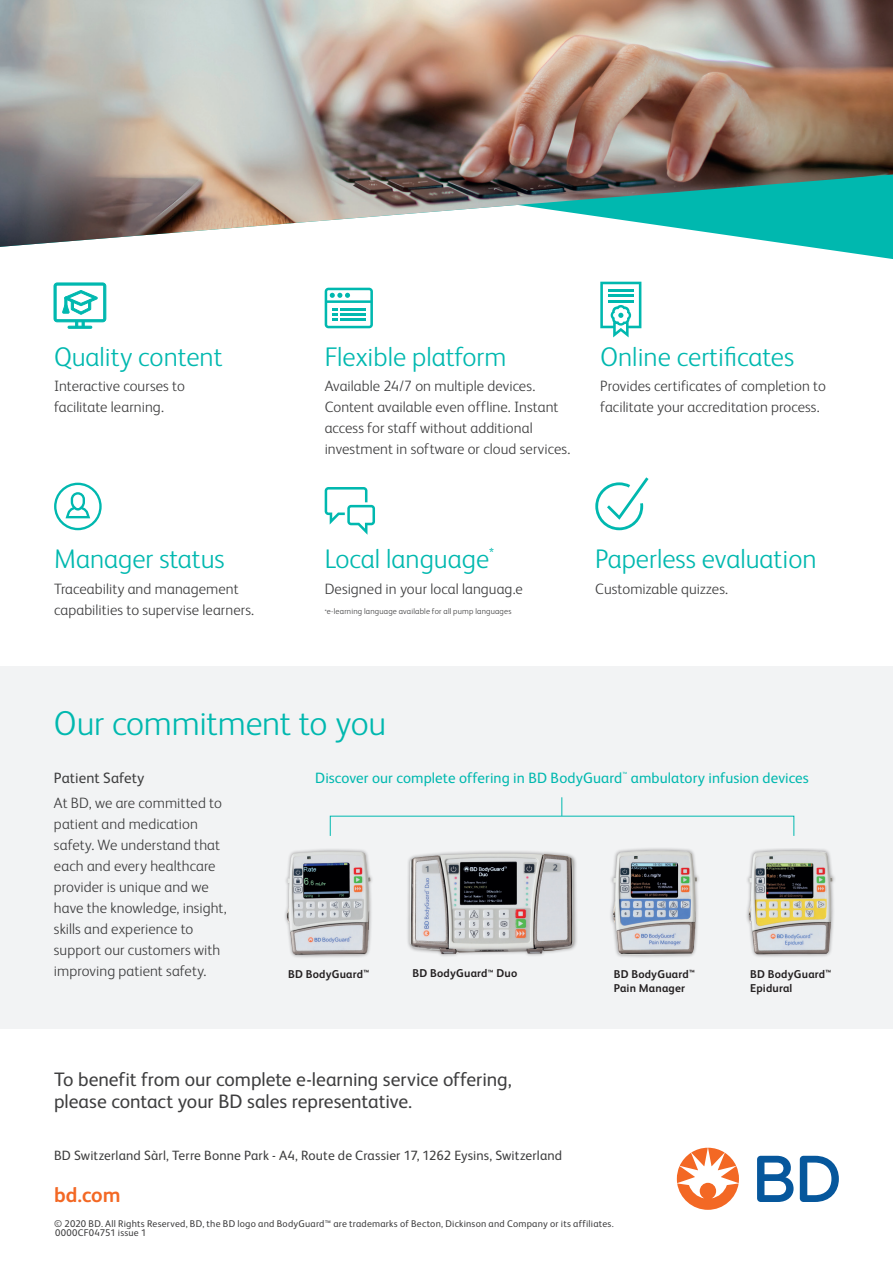
<style>
.page{position:relative;width:893px;height:1263px;background:#fff}
.page>*{position:absolute;margin:0;border:0;box-sizing:border-box;transform-origin:0 0}
.Subhead_option_1_FS{font:300 34.5px "FS Albert Pro";letter-spacing:-.005em;color:#00b8af}
.CYAN_sub_header_V2_M{font:300 27px "FS Albert";color:#00b8af}
.Website_FS_Albert_Bo{font:700 21px "FS Albert Pro";color:#f36824}
.Subhead_option_2_FS{font:19.5px/22.5px "FS Albert Pro";letter-spacing:-.005em;color:#3e3e3f}
.Body_copy_option_1_F{font:300 15px/21px "FS Albert Pro";letter-spacing:.005em;color:#3e3e3f}
.Subhead_option_3_FS{font:300 15px/21px "FS Albert Pro";letter-spacing:.005em;color:#3e3e3f}
.Subhead_option_1_FS-2{font:15px "FS Albert Pro";letter-spacing:.005em;color:#00b8af}
.Subhead_option_3_FS-2{font:15px "FS Albert Pro";letter-spacing:.005em;color:#3e3e3f}
.Address_Albert_Regul{font:13.5px "FS Albert Pro";letter-spacing:.01em;color:#3e3e3f}
.Subhead_body_copy_FS{font:700 11.4px/14.2px "FS Albert Pro";letter-spacing:.02em;color:#231f20}
.Copyright_Albert_Reg{font:9.75px "FS Albert Pro";letter-spacing:.02em;color:#3e3e3f}
.Body_copy_option_1_F-2{font:300 8.25px "FS Albert Pro";letter-spacing:.025em;color:#3e3e3f}
.s1{font-size:6.45px}
</style>
<div class="page">
<svg style="left:757px;top:1156px;width:82px;height:46px"></svg>
<svg style="left:677px;top:1148px;width:62px;height:62px"></svg>
<div style="left:0;top:666px;width:893px;height:362px;background:#f2f3f4"></div>
<div style="left:283px;top:848px;width:91px;height:111px;background:#231f20;opacity:.4"></div>
<img style="left:286px;top:851px;width:85px;height:104px">
<div style="left:406px;top:850px;width:171px;height:108px;background:#231f20;opacity:.4"></div>
<img style="left:409px;top:853px;width:165px;height:101px">
<div style="left:745px;top:848px;width:91px;height:110px;background:#231f20;opacity:.4"></div>
<img style="left:749px;top:851px;width:84px;height:104px">
<div style="left:609px;top:847px;width:92px;height:112px;background:#231f20;opacity:.4"></div>
<img style="left:613px;top:851px;width:84px;height:104px">
<svg style="left:562px;top:797px;width:1px;height:19px"></svg>
<img style="left:0;top:0;width:893px;height:247px">
<div style="left:68px;top:326px;width:24px;height:3px;border:1px solid #00b8af"></div>
<svg style="left:54px;top:282px;width:52px;height:45px"></svg>
<svg style="left:325px;top:487px;width:50px;height:48px"></svg>
<svg style="left:54px;top:483px;width:48px;height:47px"></svg>
<svg style="left:595px;top:477px;width:53px;height:53px"></svg>
<svg style="left:325px;top:288px;width:48px;height:40px"></svg>
<svg style="left:600px;top:282px;width:41px;height:55px"></svg>
<hr style="left:608px;top:289px;width:26px;height:3px;background:#00b8af">
<hr style="left:608px;top:295px;width:26px;height:2px;background:#00b8af">
<hr style="left:608px;top:300px;width:26px;height:2px;background:#00b8af">
<p class="CYAN_sub_header_V2_M" style="left:54px;top:339px;width:170px">Quality content</p>
<p class="Body_copy_option_1_F" style="left:54px;top:375px;width:132px">Interactive courses to facilitate learning.</p>
<p class="CYAN_sub_header_V2_M" style="left:325px;top:339px;width:183px">Flexible platform</p>
<p class="Body_copy_option_1_F" style="left:325px;top:375px;width:247px">Available 24/7 on multiple devices.<br>Content available even offline. Instant access for staff without additional investment in software or cloud services.</p>
<p class="CYAN_sub_header_V2_M" style="left:600px;top:339px;width:195px">Online certificates</p>
<p class="Body_copy_option_1_F" style="left:600px;top:375px;width:227px">Provides certificates of completion to facilitate your accreditation process.</p>
<p class="CYAN_sub_header_V2_M" style="left:54px;top:541px;width:172px">Manager status</p>
<p class="CYAN_sub_header_V2_M" style="left:325px;top:541px;width:171px">Local language<sup>*</sup></p>
<p class="CYAN_sub_header_V2_M" style="left:595px;top:541px;width:223px">Paperless evaluation</p>
<p class="Body_copy_option_1_F" style="left:54px;top:577px;width:202px">Traceability and management capabilities to supervise learners.</p>
<p class="Body_copy_option_1_F" style="left:325px;top:577px;width:200px">Designed in your local languag.e</p>
<p class="Body_copy_option_1_F-2" style="left:325px;top:606px;width:188px"><span class="s1">*</span>e-learning language available for all pump languages</p>
<p class="Body_copy_option_1_F" style="left:595px;top:577px;width:134px">Customizable quizzes.</p>
<p class="Subhead_option_1_FS" style="left:54px;top:699px;width:334px">Our commitment to you</p>
<p class="Subhead_option_3_FS-2" style="left:54px;top:767px;width:92px">Patient Safety</p>
<p class="Subhead_option_3_FS" style="left:54px;top:791px;width:174px">At BD, we are committed to patient and medication safety. We understand that each and every healthcare provider is unique and we have the knowledge, insight, skills and experience to support our customers with improving patient safety.</p>
<p class="Subhead_option_1_FS-2" style="left:315px;top:767px;width:495px">Discover our complete offering in BD BodyGuard<sup>™</sup> ambulatory infusion devices</p>
<p class="Subhead_body_copy_FS" style="left:288px;top:966px;width:83px">BD BodyGuard<sup>™</sup></p>
<p class="Subhead_body_copy_FS" style="left:412px;top:966px;width:106px">BD BodyGuard<sup>™</sup> Duo</p>
<p class="Subhead_body_copy_FS" style="left:750px;top:966px;width:83px">BD BodyGuard<sup>™<br></sup>Epidural</p>
<p class="Subhead_body_copy_FS" style="left:614px;top:966px;width:83px">BD BodyGuard<sup>™<br></sup>Pain Manager</p>
<p class="Subhead_option_2_FS" style="left:54px;top:1066px;width:459px">To benefit from our complete e-learning service offering, please contact your BD sales representative.</p>
<p class="Address_Albert_Regul" style="left:54px;top:1146px;width:510px">BD Switzerland Sàrl, Terre Bonne Park - A4, Route de Crassier 17, 1262 Eysins, Switzerland</p>
<p class="Website_FS_Albert_Bo" style="left:54px;top:1180px;width:68px">bd.com</p>
<p class="Copyright_Albert_Reg" style="left:54px;top:1216px;width:561px">© 2020 BD. All Rights Reserved, BD, the BD logo and BodyGuard™ are trademarks of Becton, Dickinson and Company or its affiliates.</p>
<p class="Copyright_Albert_Reg" style="left:55px;top:1226px;width:93px">0000CF04751 issue 1</p>
</div>
